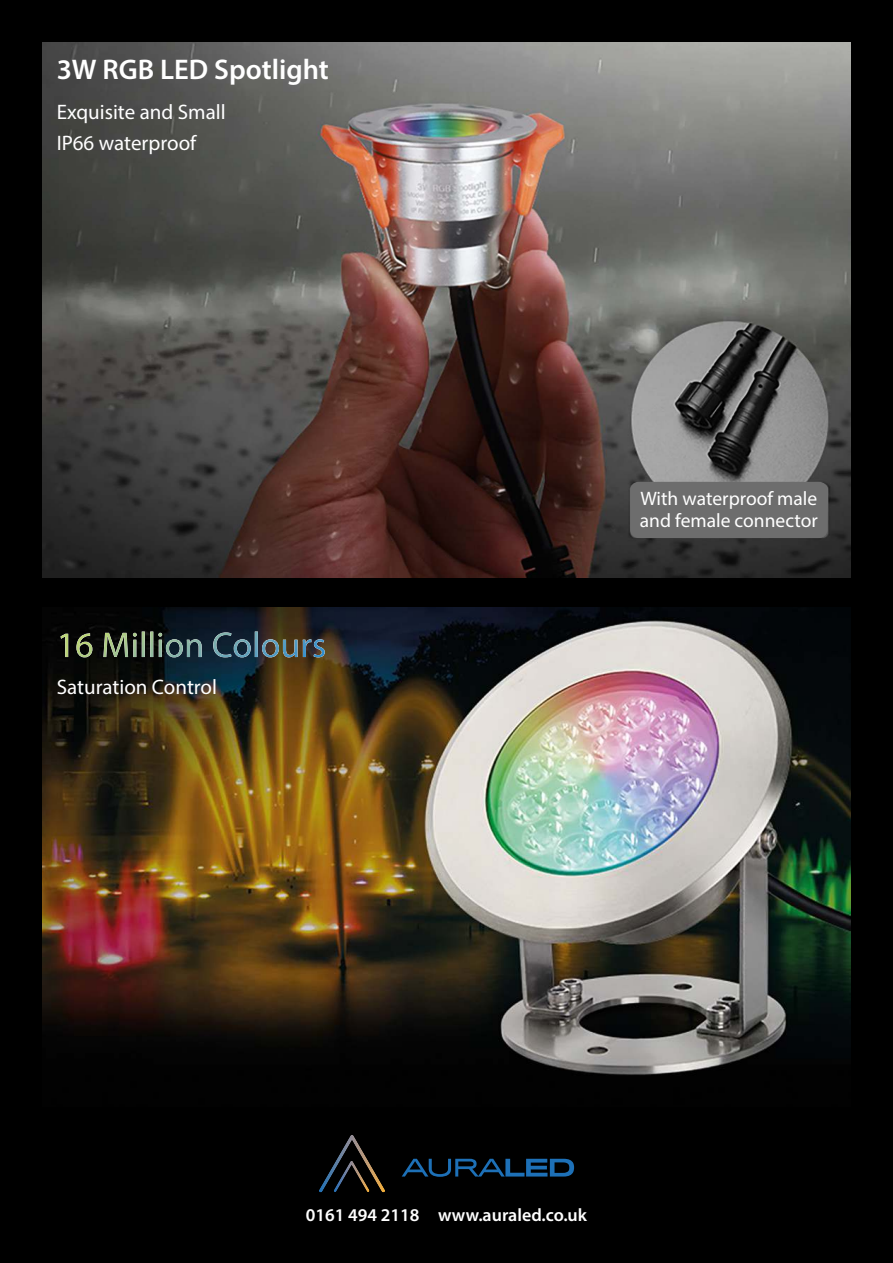
<style>
.page{position:relative;width:893px;height:1263px;background:#000}
.page>*{position:absolute;margin:0;border:0;box-sizing:border-box;transform-origin:0 0}
.t1{font:600 28.5px "Myriad Pro";color:#fff}
.t2{font:21px/31px "Myriad Pro";color:#fff}
.t3{font:19.5px/22px "Myriad Pro";color:#fff}
.t4{font:600 18px "Myriad Pro";color:#fff}
</style>
<div class="page">
<img style="left:319px;top:1135px;width:66px;height:57px">
<img style="left:334px;top:1161px;width:36px;height:31px">
<svg style="left:402px;top:1159px;width:172px;height:18px"></svg>
<img style="left:43px;top:43px;width:807px;height:534px">
<img style="left:43px;top:608px;width:807px;height:467px">
<img style="left:60px;top:631px;width:265px;height:26px">
<div style="left:630px;top:482px;width:198px;height:56px;background:#6d6d6d;border-radius:9px"></div>
<h1 class="t1" style="left:57px;top:59px;width:274px">3W RGB LED Spotlight</h1>
<p class="t2" style="left:57px;top:98px;width:171px">Exquisite and Small<br>IP66 waterproof</p>
<p class="t2" style="left:57px;top:673px;width:162px">Saturation Control</p>
<p class="t3" style="left:640px;top:489px;width:179px">With waterproof male and female connector</p>
<p class="t4" style="left:306px;top:1207px;width:283px">0161 494 2118 www.auraled.co.uk</p>
</div>
